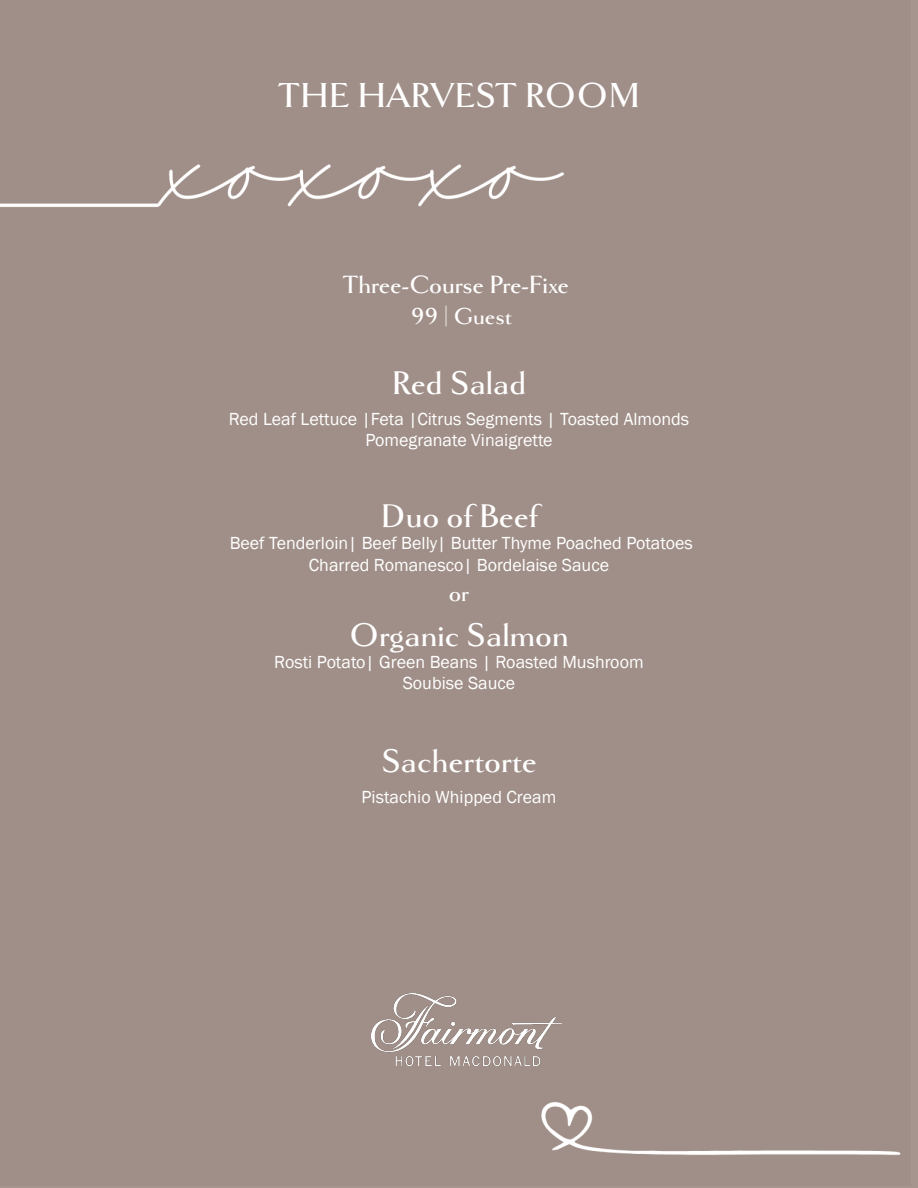
<style>
.page{position:relative;width:918px;height:1188px;background:#fff}
.page>*{position:absolute;margin:0;border:0;box-sizing:border-box;transform-origin:0 0}
.t1{font:700 36.6px "Goldenbook";color:#fff}
.t2{font:700 34.5px "Goldenbook";color:#fff}
.t3{font:700 26.4px "Goldenbook";color:#fff}
.t4{font:700 25.5px "Goldenbook";color:#fff}
.t5{font:700 24.3px "Goldenbook";color:#fff}
.t6{font:18px/21.6px "Franklin Gothic";color:#fff;text-align:center}
</style>
<div class="page">
<div style="left:0;top:1092px;width:918px;height:96px;background:#a08f88"></div>
<div style="left:1px;top:0;width:911px;height:1155px;background:#a08f88"></div>
<img style="left:372px;top:993px;width:189px;height:73px">
<div style="left:912px;top:0;width:6px;height:1188px;background:#a6958f"></div>
<p class="t1" style="left:278px;top:74px;width:364px">THE HARVEST ROOM</p>
<p class="t3" style="left:342px;top:269px;width:228px">Three-Course Pre-Fixe</p>
<p class="t5" style="left:411px;top:302px;width:102px">99 | Guest</p>
<p class="t2" style="left:392px;top:363px;width:136px">Red Salad</p>
<p class="t6" style="left:229px;top:408px;width:462px">Red Leaf Lettuce |Feta |Citrus Segments | Toasted Almonds<br>Pomegranate Vinaigrette</p>
<p class="t2" style="left:381px;top:496px;width:158px">Duo of Beef</p>
<p class="t6" style="left:230px;top:533px;width:465px">Beef Tenderloin| Beef Belly| Butter Thyme Poached Potatoes</p>
<p class="t6" style="left:309px;top:554px;width:302px">Charred Romanesco| Bordelaise Sauce</p>
<p class="t4" style="left:449px;top:578px;width:22px">or</p>
<p class="t2" style="left:349px;top:615px;width:221px">Organic Salmon</p>
<p class="t6" style="left:274px;top:651px;width:371px">Rosti Potato| Green Beans | Roasted Mushroom<br>Soubise Sauce</p>
<p class="t2" style="left:381px;top:741px;width:157px">Sachertorte</p>
<p class="t6" style="left:362px;top:786px;width:196px">Pistachio Whipped Cream</p>
</div>
